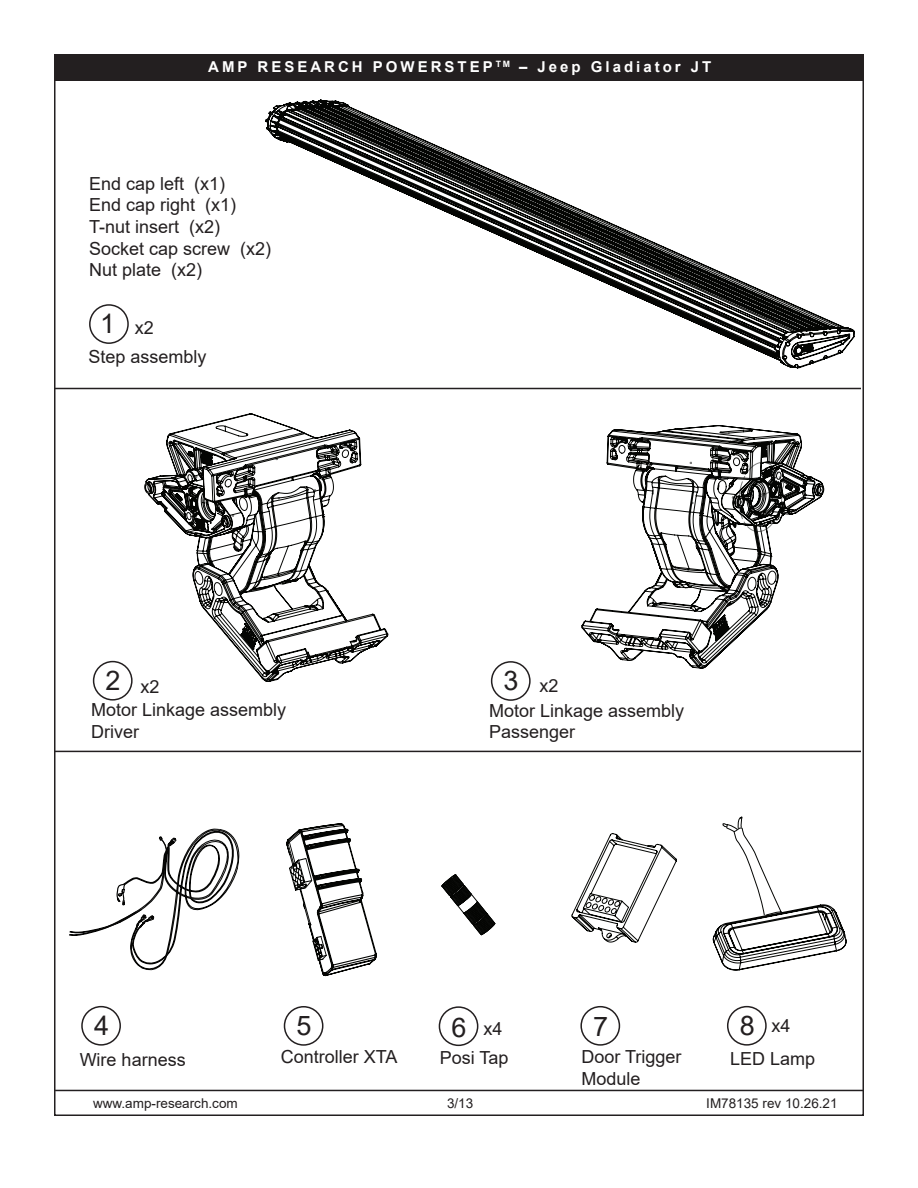
<style>
.page{position:relative;width:918px;height:1188px;background:#fff}
.page>*{position:absolute;margin:0;border:0;box-sizing:border-box;transform-origin:0 0}
.t1{font:27px "Arial";color:#231f20}
.t2{font:18px/21.6px "Arial";color:#231f20}
.t3{font:700 15px "Arial";letter-spacing:.2em;color:#fff}
.t4{font:13.5px "Arial";color:#231f20}
.s1{font-size:27px}
</style>
<div class="page">
<div style="left:54px;top:55px;width:809px;height:26px;background:#231f20"></div>
<div style="left:89px;top:304px;width:40px;height:40px;border:2px solid #231f20;border-radius:50%"></div>
<svg style="left:266px;top:100px;width:589px;height:268px"></svg>
<div style="left:491px;top:661px;width:40px;height:40px;border:2px solid #231f20;border-radius:50%"></div>
<div style="left:93px;top:661px;width:40px;height:40px;border:2px solid #231f20;border-radius:50%"></div>
<svg style="left:571px;top:833px;width:106px;height:110px"></svg>
<div style="left:81px;top:1006px;width:40px;height:40px;border:2px solid #231f20;border-radius:50%"></div>
<svg style="left:69px;top:828px;width:171px;height:143px"></svg>
<div style="left:284px;top:1006px;width:39px;height:40px;border:2px solid #231f20;border-radius:50%"></div>
<svg style="left:286px;top:823px;width:91px;height:153px"></svg>
<div style="left:580px;top:1006px;width:40px;height:40px;border:2px solid #231f20;border-radius:50%"></div>
<div style="left:439px;top:1006px;width:39px;height:40px;border:2px solid #231f20;border-radius:50%"></div>
<svg style="left:442px;top:874px;width:54px;height:61px"></svg>
<svg style="left:713px;top:816px;width:133px;height:155px"></svg>
<div style="left:727px;top:1006px;width:40px;height:40px;border:2px solid #231f20;border-radius:50%"></div>
<hr style="left:54px;top:388px;width:807px;height:1px;background:#231f20">
<hr style="left:55px;top:1090px;width:809px;height:1px;background:#231f20">
<svg style="left:144px;top:413px;width:244px;height:269px"></svg>
<svg style="left:581px;top:425px;width:243px;height:244px"></svg>
<hr style="left:54px;top:751px;width:807px;height:1px;background:#231f20">
<p class="t3" style="left:208px;top:56px;width:505px">AMP RESEARCH POWERSTEP <sup>TM</sup> – Jeep Gladiator JT</p>
<p class="t2" style="left:89px;top:172px;width:184px">End cap left (x1)<br>End cap right (x1)<br>T-nut insert (x2)<br>Socket cap screw (x2)<br>Nut plate (x2)</p>
<p class="t2" style="left:89px;top:313px;width:120px;line-height:29.4px;text-indent:12px"><span class="s1">1</span> x2<br>Step assembly</p>
<h1 class="t1" style="left:106px;top:662px;width:17px">2</h1>
<p class="t2" style="left:91px;top:699px;width:197px">Motor Linkage assembly<br>Driver</p>
<h1 class="t1" style="left:504px;top:662px;width:17px">3</h1>
<p class="t2" style="left:489px;top:699px;width:197px">Motor Linkage assembly<br>Passenger</p>
<p class="t2" style="left:141px;top:676px;width:21px">x2</p>
<p class="t2" style="left:540px;top:675px;width:21px">x2</p>
<h1 class="t1" style="left:94px;top:1007px;width:17px">4</h1>
<p class="t2" style="left:80px;top:1049px;width:108px">Wire harness</p>
<h1 class="t1" style="left:296px;top:1007px;width:17px">5</h1>
<p class="t2" style="left:281px;top:1045px;width:118px">Controller XTA</p>
<p class="t2" style="left:484px;top:1017px;width:21px">x4</p>
<h1 class="t1" style="left:740px;top:1007px;width:17px">8</h1>
<p class="t2" style="left:730px;top:1048px;width:87px">LED Lamp</p>
<h1 class="t1" style="left:593px;top:1008px;width:17px">7</h1>
<p class="t2" style="left:582px;top:1046px;width:102px">Door Trigger<br>Module</p>
<h1 class="t1" style="left:451px;top:1009px;width:17px">6</h1>
<p class="t2" style="left:440px;top:1046px;width:70px">Posi Tap</p>
<p class="t2" style="left:772px;top:1015px;width:21px">x4</p>
<p class="t4" style="left:93px;top:1094px;width:146px">www.amp-research.com</p>
<p class="t4" style="left:447px;top:1094px;width:28px">3/13</p>
<p class="t4" style="left:706px;top:1094px;width:133px">IM78135 rev 10.26.21</p>
</div>
